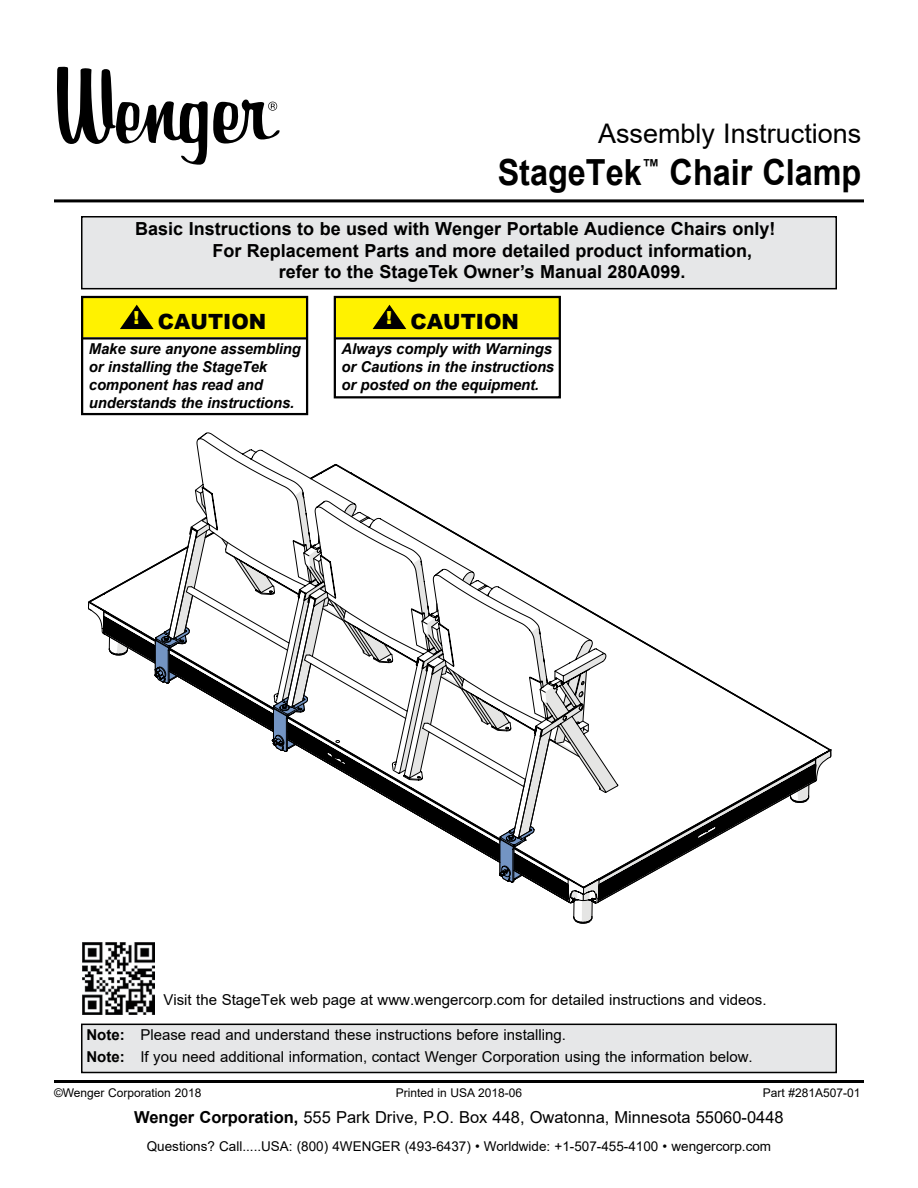
<style>
.page{position:relative;width:918px;height:1188px;background:#fff}
.page>*{position:absolute;margin:0;border:0;box-sizing:border-box;transform-origin:0 0}
.t1{font:700 36px "Arial";color:#000;scale:.9 1}
.t2{font:27px "Arial";color:#000}
.t3{font:900 21px "Arial";color:#000}
.t4{font:700 18px "Arial";color:#000}
.t5{font:16.5px "Arial";color:#000}
.t6{font:15px/21.8px "Arial";color:#000}
.t7{font:italic 700 15px/18px "Arial";letter-spacing:-.01em;color:#000}
.t8{font:13.5px "Arial";color:#000}
.t9{font:12px "Arial";color:#000}
.s1{font-weight:700}
</style>
<div class="page">
<div style="left:82px;top:1024px;width:754px;height:48px;background:#e6e7e8"></div>
<div style="left:81px;top:1024px;width:756px;height:49px;border:2px solid #000"></div>
<svg style="left:57px;top:67px;width:223px;height:98px"></svg>
<hr style="left:54px;top:199px;width:810px;height:3px;background:#000">
<hr style="left:54px;top:1080px;width:810px;height:3px;background:#000">
<svg style="left:196px;top:433px;width:90px;height:31px"></svg>
<svg style="left:352px;top:473px;width:463px;height:267px"></svg>
<svg style="left:352px;top:632px;width:241px;height:284px"></svg>
<svg style="left:573px;top:916px;width:20px;height:8px"></svg>
<svg style="left:562px;top:740px;width:269px;height:167px"></svg>
<svg style="left:337px;top:670px;width:232px;height:233px"></svg>
<svg style="left:88px;top:464px;width:264px;height:305px"></svg>
<img style="left:82px;top:943px;width:72px;height:72px">
<div style="left:84px;top:296px;width:223px;height:41px;background:#fff200"></div>
<svg style="left:120px;top:305px;width:34px;height:24px"></svg>
<hr style="left:82px;top:337px;width:225px;height:3px;background:#000">
<div style="left:81px;top:296px;width:227px;height:119px;border:2px solid #000"></div>
<div style="left:336px;top:296px;width:223px;height:41px;background:#fff200"></div>
<svg style="left:373px;top:305px;width:33px;height:24px"></svg>
<hr style="left:335px;top:337px;width:225px;height:3px;background:#000">
<div style="left:334px;top:296px;width:227px;height:102px;border:2px solid #000"></div>
<div style="left:82px;top:217px;width:754px;height:72px;background:#e6e7e8"></div>
<div style="left:81px;top:216px;width:756px;height:73px;border:2px solid #000"></div>
<h2 class="t2" style="left:598px;top:115px;width:265px">Assembly Instructions</h2>
<h1 class="t1" style="left:498px;top:147px;width:406px">StageTek<sup>™</sup> Chair Clamp</h1>
<p class="t4" style="left:135px;top:216px;width:642px">Basic Instructions to be used with Wenger Portable Audience Chairs only!</p>
<p class="t4" style="left:212px;top:238px;width:541px">For Replacement Parts and more detailed product information,</p>
<p class="t4" style="left:279px;top:259px;width:408px">refer to the StageTek Owner’s Manual 280A099.</p>
<h3 class="t3" style="left:133px;top:306px;width:134px"><sup>!</sup> CAUTION</h3>
<p class="t7" style="left:89px;top:340px;width:213px">Make sure anyone assembling or installing the StageTek component has read and understands the instructions.</p>
<h3 class="t3" style="left:386px;top:306px;width:134px"><sup>!</sup> CAUTION</h3>
<p class="t7" style="left:342px;top:340px;width:214px">Always comply with Warnings or Cautions in the instructions or posted on the equipment.</p>
<p class="t6" style="left:163px;top:989px;width:605px">Visit the StageTek web page at www.wengercorp.com for detailed instructions and videos.</p>
<p class="t6" style="left:86px;top:1024px;width:668px"><span class="s1">Note:</span> Please read and understand these instructions before installing.<br><span class="s1">Note:</span> If you need additional information, contact Wenger Corporation using the information below.</p>
<p class="t9" style="left:54px;top:1085px;width:149px">©Wenger Corporation 2018</p>
<p class="t9" style="left:396px;top:1085px;width:128px">Printed in USA 2018-06</p>
<p class="t9" style="left:763px;top:1085px;width:99px">Part #281A507-01</p>
<p class="t5" style="left:134px;top:1106px;width:651px"><span class="s1">Wenger Corporation,</span> 555 Park Drive, P.O. Box 448, Owatonna, Minnesota 55060-0448</p>
<p class="t8" style="left:147px;top:1137px;width:626px">Questions? Call.....USA: (800) 4WENGER (493-6437) • Worldwide: +1-507-455-4100 • wengercorp.com</p>
</div>
